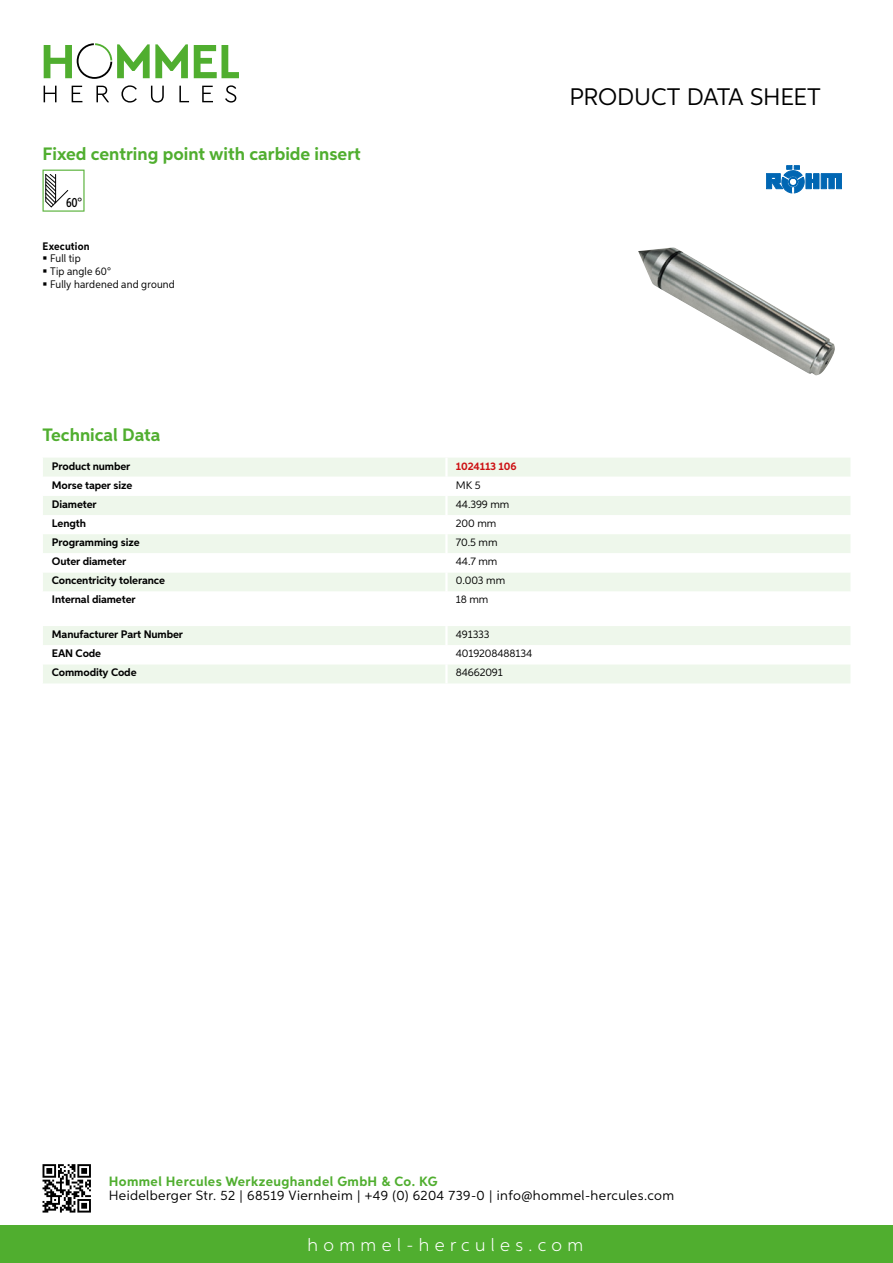
<style>
.page{position:relative;width:893px;height:1263px;background:#fff}
.page>*{position:absolute;margin:0;border:0;box-sizing:border-box;transform-origin:0 0}
.t1{font:24px "Aspira";letter-spacing:-.01em;color:#000}
.t2{font:700 18px "Aspira";color:#50ae2f}
.t3{font:300 18px "Aspira";letter-spacing:.3em;color:#fff}
.t4{font:13.5px "Aspira";letter-spacing:.03em;color:#000}
.t5{font:700 13.5px "Aspira";letter-spacing:.03em;color:#50ae2f}
.t6{font:500 13.35px "Aspira XX Nar";color:#000}
.t7{font:700 10.95px "Aspira";letter-spacing:-.01em;color:#000}
.t8{font:10.95px "Aspira";letter-spacing:-.01em;color:#000}
.t9{font:10.95px/12.8px "Aspira Nar";letter-spacing:.015em;color:#000}
.t10{font:700 10.95px "Aspira";letter-spacing:-.01em;color:#cd1013}
.t11{font:700 10.95px "Aspira Nar";letter-spacing:.015em;color:#000}
</style>
<div class="page">
<div style="left:0;top:1226px;width:893px;height:37px;background:#50ae2f"></div>
<svg style="left:43px;top:1164px;width:48px;height:48px"></svg>
<svg style="left:194px;top:45px;width:45px;height:33px"></svg>
<svg style="left:44px;top:43px;width:144px;height:36px"></svg>
<svg style="left:44px;top:86px;width:13px;height:16px"></svg>
<svg style="left:72px;top:86px;width:10px;height:16px"></svg>
<svg style="left:96px;top:86px;width:13px;height:16px"></svg>
<svg style="left:121px;top:85px;width:16px;height:18px"></svg>
<svg style="left:151px;top:86px;width:13px;height:17px"></svg>
<svg style="left:179px;top:86px;width:10px;height:16px"></svg>
<svg style="left:202px;top:86px;width:11px;height:16px"></svg>
<svg style="left:225px;top:85px;width:11px;height:18px"></svg>
<div style="left:43px;top:458px;width:807px;height:19px;background:#eef7eb"></div>
<svg style="left:43px;top:496px;width:807px;height:95px;fill:#eef7eb"></svg>
<hr style="left:445px;top:458px;width:3px;height:19px;background:#fff">
<hr style="left:445px;top:496px;width:3px;height:19px;background:#fff">
<hr style="left:445px;top:515px;width:3px;height:19px;background:#fff">
<hr style="left:445px;top:534px;width:3px;height:19px;background:#fff">
<hr style="left:445px;top:553px;width:3px;height:19px;background:#fff">
<hr style="left:445px;top:572px;width:3px;height:19px;background:#fff">
<svg style="left:43px;top:626px;width:807px;height:57px"></svg>
<hr style="left:445px;top:664px;width:3px;height:19px;background:#fff">
<svg style="left:43px;top:170px;width:42px;height:42px"></svg>
<img style="left:638px;top:247px;width:197px;height:129px">
<svg style="left:766px;top:166px;width:76px;height:27px"></svg>
<h2 class="t2" style="left:43px;top:142px;width:320px">Fixed centring point with carbide insert</h2>
<p class="t6" style="left:66px;top:195px;width:18px">60°</p>
<p class="t11" style="left:43px;top:239px;width:49px">Execution</p>
<p class="t9" style="left:50px;top:252px;width:126px">Full tip<br>Tip angle 60°<br>Fully hardened and ground</p>
<h1 class="t1" style="left:569px;top:82px;width:253px">Product data sh eet</h1>
<h2 class="t2" style="left:43px;top:423px;width:120px">Technical Data</h2>
<p class="t7" style="left:52px;top:459px;width:80px">Product number</p>
<p class="t10" style="left:456px;top:459px;width:62px">1024113 106</p>
<p class="t7" style="left:52px;top:478px;width:82px">Morse taper size</p>
<p class="t8" style="left:456px;top:478px;width:26px">MK 5</p>
<p class="t7" style="left:52px;top:497px;width:46px">Diameter</p>
<p class="t8" style="left:456px;top:497px;width:55px">44.399 mm</p>
<p class="t7" style="left:52px;top:516px;width:36px">Length</p>
<p class="t8" style="left:456px;top:516px;width:42px">200 mm</p>
<p class="t7" style="left:52px;top:535px;width:89px">Programming size</p>
<p class="t8" style="left:456px;top:536px;width:43px">70.5 mm</p>
<p class="t7" style="left:52px;top:555px;width:76px">Outer diameter</p>
<p class="t8" style="left:456px;top:555px;width:43px">44.7 mm</p>
<p class="t7" style="left:52px;top:574px;width:115px">Concentricity tolerance</p>
<p class="t8" style="left:456px;top:574px;width:51px">0.003 mm</p>
<p class="t7" style="left:52px;top:593px;width:85px">Internal diameter</p>
<p class="t8" style="left:456px;top:593px;width:34px">18 mm</p>
<p class="t7" style="left:52px;top:627px;width:133px">Manufacturer Part Number</p>
<p class="t8" style="left:456px;top:628px;width:35px">491333</p>
<p class="t7" style="left:52px;top:647px;width:51px">EAN Code</p>
<p class="t8" style="left:456px;top:647px;width:78px">4019208488134</p>
<p class="t7" style="left:52px;top:666px;width:86px">Commodity Code</p>
<p class="t8" style="left:456px;top:666px;width:48px">84662091</p>
<p class="t5" style="left:109px;top:1172px;width:330px">Hommel Hercules Werkzeughandel GmbH &amp; Co. KG</p>
<p class="t4" style="left:109px;top:1187px;width:567px">Heidelberger Str. 52 | 68519 Viernheim | +49 (0) 6204 739-0 | info@hommel-hercules.com</p>
<h2 class="t3" style="left:307px;top:1234px;width:277px">hommel-hercules.com</h2>
</div>
